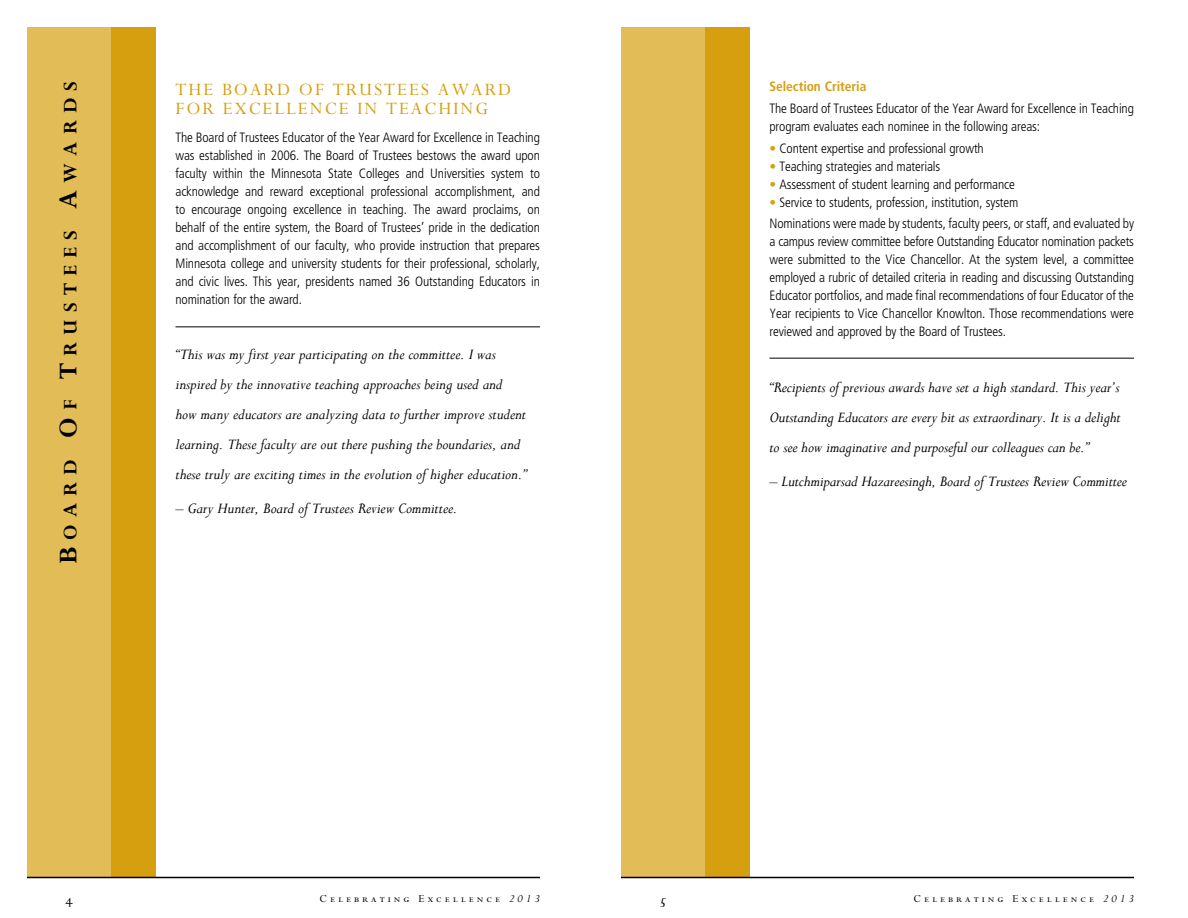
<style>
.page{position:relative;width:1188px;height:918px;background:#fff}
.page>*{position:absolute;margin:0;border:0;box-sizing:border-box;transform-origin:0 0}
.t1{font:700 21.3px "Perpetua";letter-spacing:.335em;color:#000}
.t2{font:19.5px/19.5px "Perpetua SC";letter-spacing:.1em;color:#d59f0f}
.t3{font:italic 16.5px/30px "Perpetua";letter-spacing:-.005em;color:#000;text-align:justify}
.t4{font:16.5px "Perpetua SC";color:#000}
.t5{font:300 condensed 13.5px/18px "Frutiger";letter-spacing:-.01em;color:#000}
.t6{font:700 condensed 13.5px "Frutiger";letter-spacing:-.005em;color:#d59f0f}
.t7{font:12px "Perpetua SC";letter-spacing:.25em;color:#000}
.s1{font-size:28.5px}
.s2{color:#d59f0f}
.s3{font-family:"Perpetua";font-style:italic}
</style>
<div class="page">
<div style="left:28px;top:27px;width:127px;height:851px;background:#d59f0f"></div>
<div style="left:27px;top:27px;width:84px;height:851px;background:#e2bc57"></div>
<hr style="left:27px;top:877px;width:513px;height:1px;background:#000">
<hr style="left:770px;top:358px;width:364px;height:1px;background:#000">
<hr style="left:176px;top:326px;width:364px;height:1px;background:#000">
<div style="left:622px;top:27px;width:127px;height:851px;background:#d59f0f"></div>
<div style="left:621px;top:27px;width:84px;height:851px;background:#e2bc57"></div>
<hr style="left:621px;top:877px;width:513px;height:1px;background:#000">
<h1 class="t1" style="left:57px;top:564px;width:485px;rotate:-90deg"><span class="s1">B</span>oard <span class="s1">O</span>f <span class="s1">T</span>rustees <span class="s1">A</span>wards</h1>
<h2 class="t2" style="left:176px;top:80px;width:337px">THE BOARD OF TRUSTEES AWARD<br>FOR EXCELLENCE IN TEACHING</h2>
<p class="t5" style="left:176px;top:128px;width:366px;text-align:justify">The Board of Trustees Educator of the Year Award for Excellence in Teaching was established in 2006. The Board of Trustees bestows the award upon faculty within the Minnesota State Colleges and Universities system to acknowledge and reward exceptional professional accomplishment, and to encourage ongoing excellence in teaching. The award proclaims, on behalf of the entire system, the Board of Trustees’ pride in the dedication and accomplishment of our faculty, who provide instruction that prepares Minnesota college and university students for their professional, scholarly, and civic lives. This year, presidents named 36 Outstanding Educators in nomination for the award.</p>
<p class="t3" style="left:176px;top:339px;width:353px;text-align:left">“This was my first year participating on the committee. I was inspired by the innovative teaching approaches being used and how many educators are analyzing data to further improve student learning. These faculty are out there pushing the boundaries, and these truly are exciting times in the evolution of higher education.”</p>
<p class="t3" style="left:176px;top:493px;width:283px">– Gary Hunter, Board of Trustees Review Committee.</p>
<p class="t6" style="left:770px;top:78px;width:99px">Selection Criteria</p>
<p class="t5" style="left:770px;top:99px;width:366px">The Board of Trustees Educator of the Year Award for Excellence in Teaching program evaluates each nominee in the following areas:</p>
<p class="t5" style="left:770px;top:139px;width:216px"><span class="s2">•</span> Content expertise and professional growth</p>
<p class="t5" style="left:770px;top:157px;width:172px"><span class="s2">•</span> Teaching strategies and materials</p>
<p class="t5" style="left:770px;top:175px;width:247px"><span class="s2">•</span> Assessment of student learning and performance</p>
<p class="t5" style="left:770px;top:191px;width:366px;line-height:21.8px"><span class="s2">•</span> Service to students, profession, institution, system<br>Nominations were made by students, faculty peers, or staff, and evaluated by</p>
<p class="t5" style="left:770px;top:233px;width:366px;text-align:justify">a campus review committee before Outstanding Educator nomination packets were submitted to the Vice Chancellor. At the system level, a committee employed a rubric of detailed criteria in reading and discussing Outstanding Educator portfolios, and made final recommendations of four Educator of the Year recipients to Vice Chancellor Knowlton. Those recommendations were reviewed and approved by the Board of Trustees.</p>
<p class="t3" style="left:770px;top:372px;width:353px">“Recipients of previous awards have set a high standard. This year’s Outstanding Educators are every bit as extraordinary. It is a delight to see how imaginative and purposeful our colleagues can be.”</p>
<p class="t3" style="left:770px;top:466px;width:359px">– Lutchmiparsad Hazareesingh, Board of Trustees Review Committee</p>
<p class="t4" style="left:66px;top:890px;width:9px">4</p>
<p class="t7" style="left:320px;top:892px;width:222px">Celebrating Excellence <span class="s3">2013</span></p>
<p class="t4" style="left:659px;top:890px;width:9px">5</p>
<p class="t7" style="left:914px;top:892px;width:222px">Celebrating Excellence <span class="s3">2013</span></p>
</div>
